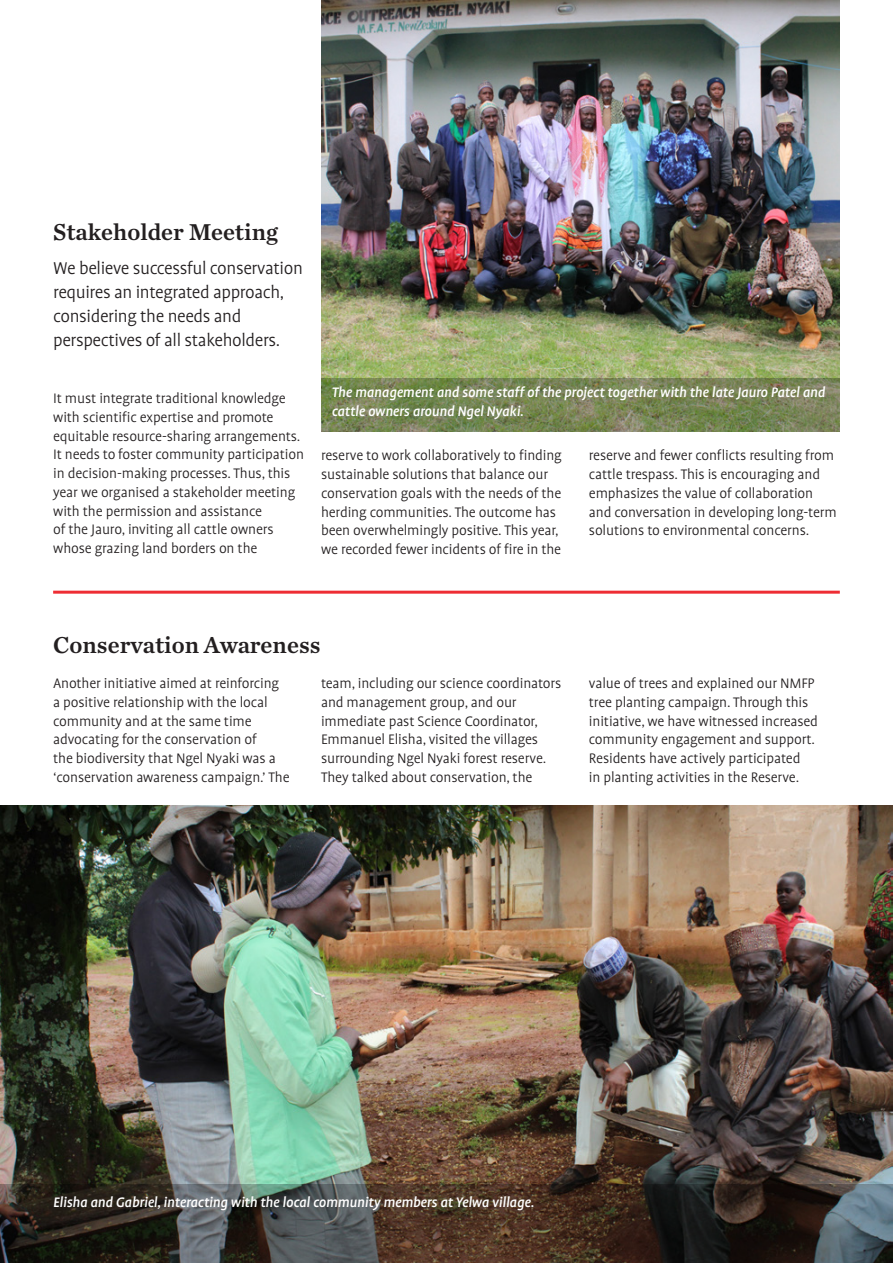
<style>
.page{position:relative;width:893px;height:1263px;background:#fff}
.page>*{position:absolute;margin:0;border:0;box-sizing:border-box;transform-origin:0 0}
.t1{font:24px "Chronicle Text G2 Semi";color:#231f20}
.Bodytext_H1_16_18_light_-20{font:300 19.5px/24px "Profile Pro";letter-spacing:-.02em;color:#231f20}
.t2{font:300 15.75px/18.8px "Profile Pro";letter-spacing:-.01em;color:#231f20}
.Body{font:italic 500 15.75px/18.8px "Profile Pro";letter-spacing:-.01em;color:#fff}
</style>
<div class="page">
<img style="left:321px;top:0;width:519px;height:432px">
<img style="left:0;top:805px;width:893px;height:379px">
<hr style="left:53px;top:591px;width:787px;height:3px;background:#ee2d34">
<svg style="left:0;top:1184px;width:893px;height:79px;background:#3c3630"></svg>
<svg style="left:322px;top:378px;width:518px;height:54px;background:#778456"></svg>
<h2 class="t1" style="left:53px;top:214px;width:226px">Stakeholder Meeting</h2>
<p class="Bodytext_H1_16_18_light_-20" style="left:53px;top:257px;width:251px">We believe successful conservation requires an integrated approach, considering the needs and perspectives of all stakeholders.</p>
<h2 class="t2" style="left:53px;top:390px;width:252px">It must integrate traditional knowledge with scientific expertise and promote equitable resource-sharing arrangements.<br>It needs to foster community participation in decision-making processes. Thus, this year we organised a stakeholder meeting with the permission and assistance<br>of the Jauro, inviting all cattle owners whose grazing land borders on the</h2>
<p class="Body" style="left:332px;top:383px;width:495px">The management and some staff of the project together with the late Jauro Patel and cattle owners around Ngel Nyaki.</p>
<h2 class="t2" style="left:321px;top:447px;width:242px">reserve to work collaboratively to finding sustainable solutions that balance our conservation goals with the needs of the herding communities. The outcome has been overwhelmingly positive. This year, we recorded fewer incidents of fire in the</h2>
<h2 class="t2" style="left:589px;top:447px;width:249px">reserve and fewer conflicts resulting from cattle trespass. This is encouraging and emphasizes the value of collaboration and conversation in developing long-term solutions to environmental concerns.</h2>
<h2 class="t1" style="left:53px;top:626px;width:269px">Conservation Awareness</h2>
<h2 class="t2" style="left:53px;top:675px;width:238px">Another initiative aimed at reinforcing a positive relationship with the local community and at the same time advocating for the conservation of<br>the biodiversity that Ngel Nyaki was a ‘conservation awareness campaign.’ The</h2>
<h2 class="t2" style="left:321px;top:675px;width:242px">team, including our science coordinators and management group, and our immediate past Science Coordinator, Emmanuel Elisha, visited the villages surrounding Ngel Nyaki forest reserve.<br>They talked about conservation, the</h2>
<h2 class="t2" style="left:589px;top:675px;width:231px">value of trees and explained our NMFP tree planting campaign. Through this initiative, we have witnessed increased community engagement and support.<br>Residents have actively participated<br>in planting activities in the Reserve.</h2>
<p class="Body" style="left:53px;top:1193px;width:483px">Elisha and Gabriel, interacting with the local community members at Yelwa village.</p>
</div>
